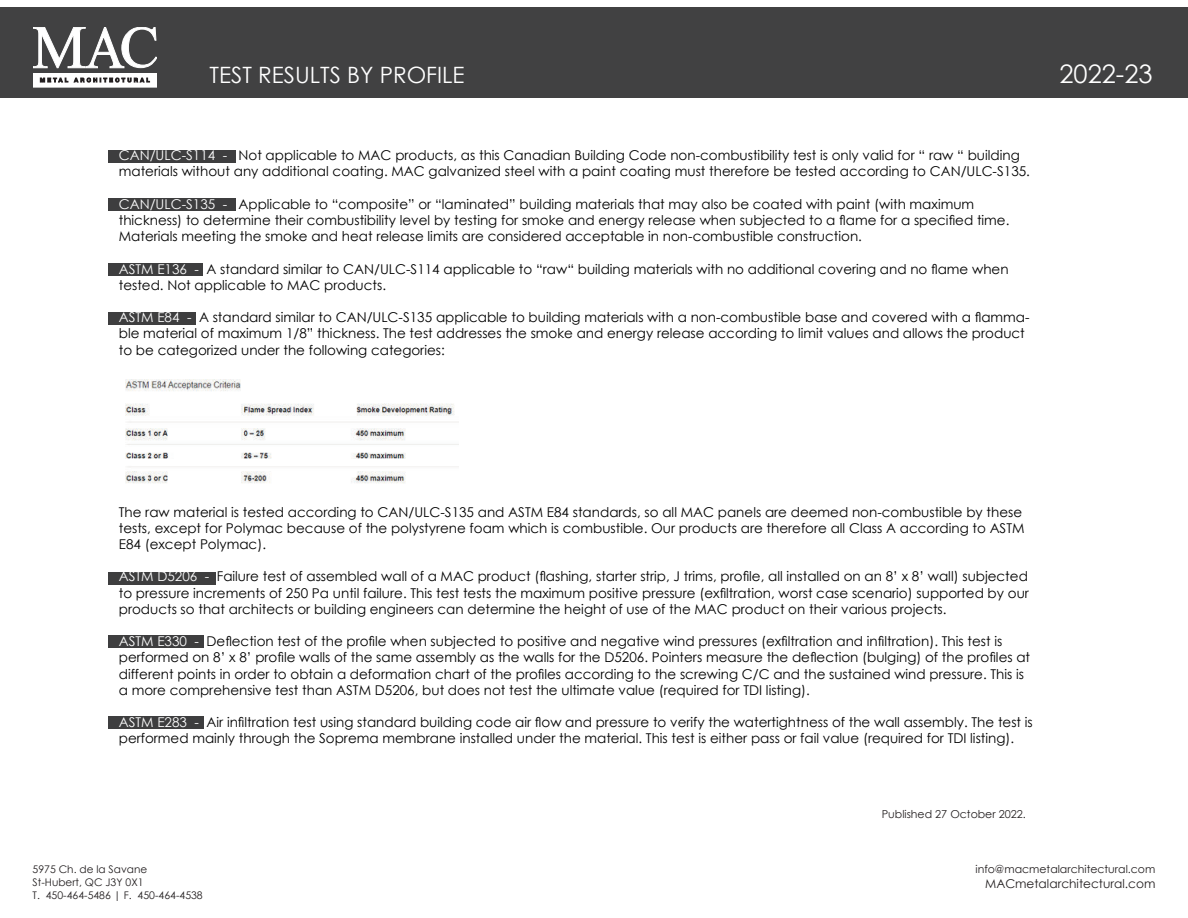
<style>
.page{position:relative;width:1188px;height:918px;background:#fff}
.page>*{position:absolute;margin:0;border:0;box-sizing:border-box;transform-origin:0 0}
.t1{font:25.5px "Century Gothic";color:#fff}
.t2{font:22.5px "Century Gothic";color:#fff}
.t3{font:13.5px/16.2px "Century Gothic";color:#000}
.t4{font:12.15px "Century Gothic";color:#231f20}
.t5{font:10.95px "Century Gothic";color:#231f20}
.t6{font:10.5px/12.6px "Century Gothic";color:#231f20}
.s1{color:#fff}
</style>
<div class="page">
<div style="left:108px;top:150px;width:128px;height:13px;background:#3e3e3f"></div>
<div style="left:108px;top:198px;width:128px;height:13px;background:#3e3e3f"></div>
<div style="left:108px;top:263px;width:95px;height:13px;background:#3e3e3f"></div>
<div style="left:108px;top:312px;width:87px;height:12px;background:#3e3e3f"></div>
<div style="left:108px;top:572px;width:108px;height:13px;background:#3e3e3f"></div>
<div style="left:108px;top:716px;width:95px;height:13px;background:#3e3e3f"></div>
<div style="left:108px;top:635px;width:95px;height:13px;background:#3e3e3f"></div>
<div style="left:0;top:8px;width:1188px;height:90px;background:#414142"></div>
<svg style="left:33px;top:27px;width:124px;height:41px"></svg>
<svg style="left:35px;top:75px;width:120px;height:10px"></svg>
<div style="left:33px;top:73px;width:124px;height:14px;border:1px solid #fff"></div>
<svg style="left:40px;top:78px;width:110px;height:4px"></svg>
<img style="left:125px;top:380px;width:334px;height:104px">
<h2 class="t2" style="left:210px;top:65px;width:257px">TEST RESULTS BY PROFILE</h2>
<h1 class="t1" style="left:1059px;top:63px;width:95px">2022-23</h1>
<p class="t3" style="left:119px;top:148px;width:913px"><span class="s1">CAN/ULC-S114 -</span> Not applicable to MAC products, as this Canadian Building Code non-combustibility test is only valid for “ raw “ building materials without any additional coating. MAC galvanized steel with a paint coating must therefore be tested according to CAN/ULC-S135.</p>
<p class="t3" style="left:119px;top:197px;width:892px"><span class="s1">CAN/ULC-S135 -</span> Applicable to “composite” or “laminated” building materials that may also be coated with paint (with maximum thickness) to determine their combustibility level by testing for smoke and energy release when subjected to a flame for a specified time.<br>Materials meeting the smoke and heat release limits are considered acceptable in non-combustible construction.</p>
<p class="t3" style="left:119px;top:260px;width:891px"><span class="s1">ASTM E136 -</span> A standard similar to CAN/ULC-S114 applicable to “raw“ building materials with no additional covering and no flame when tested. Not applicable to MAC products.</p>
<p class="t3" style="left:119px;top:309px;width:912px"><span class="s1">ASTM E84 -</span> A standard similar to CAN/ULC-S135 applicable to building materials with a non-combustible base and covered with a flamma&shy;ble material of maximum 1/8” thickness. The test addresses the smoke and energy release according to limit values and allows the product to be categorized under the following categories:</p>
<p class="t3" style="left:119px;top:505px;width:907px">The raw material is tested according to CAN/ULC-S135 and ASTM E84 standards, so all MAC panels are deemed non-combustible by these tests, except for Polymac because of the polystyrene foam which is combustible. Our products are therefore all Class A according to ASTM<br>E84 (except Polymac).</p>
<p class="t3" style="left:119px;top:568px;width:912px;text-align:justify"><span class="s1">ASTM D5206 -</span> Failure test of assembled wall of a MAC product (flashing, starter strip, J trims, profile, all installed on an 8’ x 8’ wall) subjected to pressure increments of 250 Pa until failure. This test tests the maximum positive pressure (exfiltration, worst case scenario) supported by our products so that architects or building engineers can determine the height of use of the MAC product on their various projects.</p>
<p class="t3" style="left:119px;top:633px;width:913px"><span class="s1">ASTM E330 -</span> Deflection test of the profile when subjected to positive and negative wind pressures (exfiltration and infiltration). This test is performed on 8’ x 8’ profile walls of the same assembly as the walls for the D5206. Pointers measure the deflection (bulging) of the profiles at different points in order to obtain a deformation chart of the profiles according to the screwing C/C and the sustained wind pressure. This is a more comprehensive test than ASTM D5206, but does not test the ultimate value (required for TDI listing).</p>
<p class="t3" style="left:119px;top:714px;width:916px"><span class="s1">ASTM E283 -</span> Air infiltration test using standard building code air flow and pressure to verify the watertightness of the wall assembly. The test is performed mainly through the Soprema membrane installed under the material. This test is either pass or fail value (required for TDI listing).</p>
<p class="t5" style="left:882px;top:810px;width:146px">Published 27 October 2022.</p>
<p class="t6" style="left:33px;top:864px;width:172px">5975 Ch. de la Savane<br>St-Hubert, QC J3Y 0X1<br>T. 450-464-5486 | F. 450-464-4538</p>
<p class="t5" style="left:976px;top:864px;width:181px">info@macmetalarchitectural.com</p>
<p class="t4" style="left:985px;top:878px;width:172px">MACmetalarchitectural.com</p>
</div>
